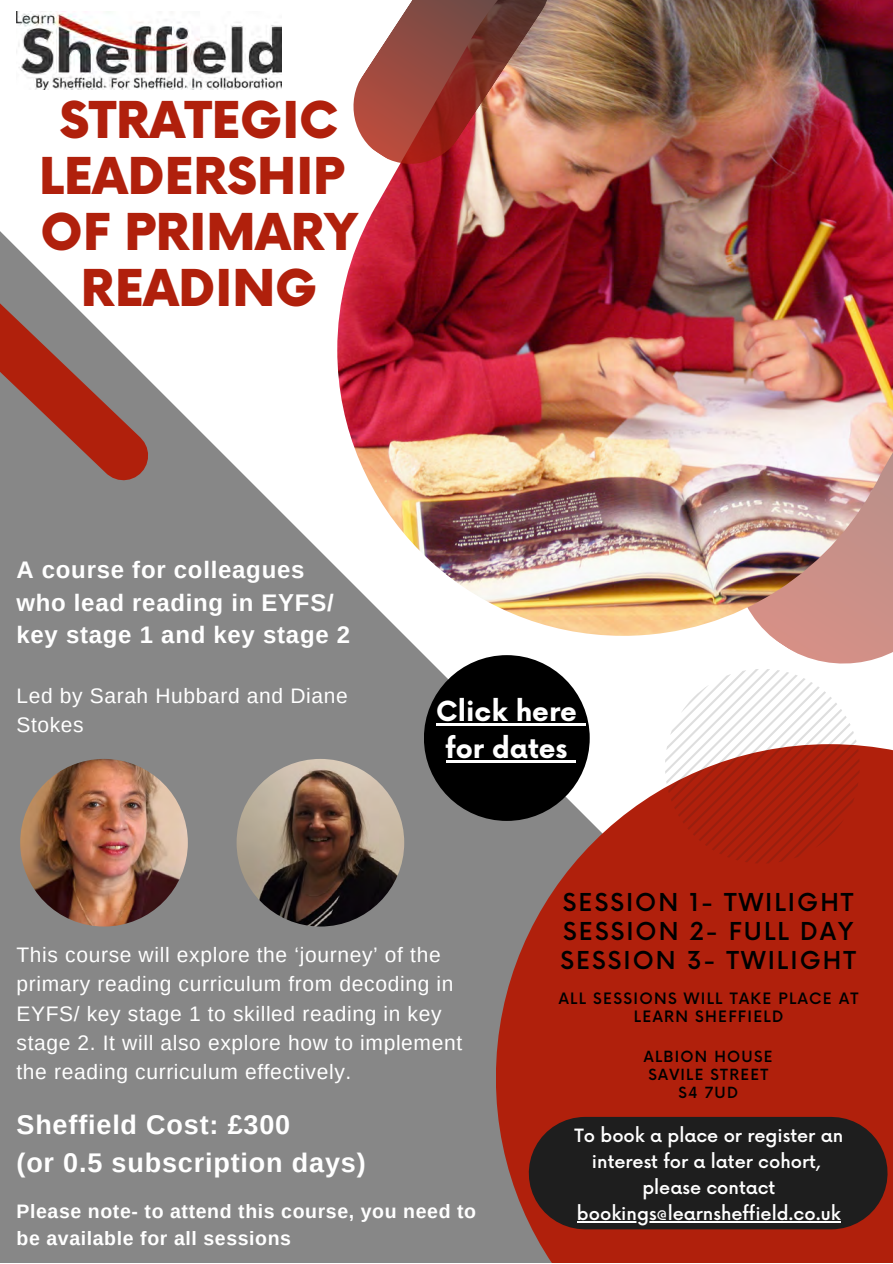
<style>
.page{position:relative;width:893px;height:1264px;background:#fff}
.page>*{position:absolute;margin:0;border:0;box-sizing:border-box;transform-origin:0 0}
.t1{font:900 49.5px/56.2px "Now";color:#b0200c;text-align:center}
.t2{font:700 27px "Arimo";letter-spacing:.03em;color:#fff}
.t3{font:700 27px "Now";color:#fff}
.t4{font:700 24px/32.5px "Arimo";letter-spacing:.03em;color:#fff}
.t5{font:500 24px "Now";letter-spacing:.085em;color:#000}
.t6{font:21px/29.4px "Arimo";letter-spacing:.03em;color:#fff}
.t7{font:700 19.5px/27.3px "Arimo";letter-spacing:.03em;color:#fff}
.t8{font:500 17.85px/25.8px "Now";color:#fff;text-align:center}
.t9{font:500 15.3px/18.1px "Now";letter-spacing:.085em;color:#000;text-align:center}
.t10{font:500 15px "Now";letter-spacing:.085em;color:#000}
</style>
<div class="page">
<div style="left:0;top:424px;width:590px;height:838px;background:#878787"></div>
<svg style="left:0;top:231px;width:193px;height:294px"></svg>
<svg style="left:771px;top:636px;width:121px;height:28px;fill:#d59087"></svg>
<img style="left:337px;top:0;width:555px;height:636px">
<img style="left:337px;top:0;width:235px;height:185px">
<svg style="left:496px;top:744px;width:396px;height:518px;background:#a53121"></svg>
<svg style="left:665px;top:669px;width:194px;height:194px"></svg>
<img style="left:16px;top:11px;width:266px;height:79px">
<div style="left:585px;top:1116px;width:246px;height:113px;background:#1e1e1e"></div>
<hr style="left:577px;top:1221px;width:263px;height:1px;background:#fff">
<img style="left:236px;top:759px;width:168px;height:167px;border-radius:50%">
<img style="left:20px;top:759px;width:168px;height:167px;border-radius:50%">
<div style="left:424px;top:655px;width:165px;height:166px;background:#000;border-radius:50%"></div>
<hr style="left:436px;top:723px;width:141px;height:2px;background:#fff">
<svg style="left:577px;top:723px;width:8px;height:2px"></svg>
<hr style="left:445px;top:760px;width:122px;height:2px;background:#fff">
<svg style="left:567px;top:760px;width:8px;height:2px"></svg>
<p class="t1" style="left:39px;top:95px;width:307px">STRATEGIC<br>LEADERSHIP</p>
<p class="t1" style="left:40px;top:207px;width:319px">OF PRIMARY<br>READING</p>
<p class="t4" style="left:16px;top:553px;width:335px">A course for colleagues who lead reading in EYFS/ key stage 1 and key stage 2</p>
<p class="t6" style="left:16px;top:681px;width:333px">Led by Sarah Hubbard and Diane<br>Stokes</p>
<p class="t3" style="left:436px;top:697px;width:142px">Click here</p>
<p class="t3" style="left:445px;top:734px;width:123px">for dates</p>
<p class="t6" style="left:17px;top:939px;width:447px">This course will explore the ‘journey’ of the primary reading curriculum from decoding in EYFS/ key stage 1 to skilled reading in key stage 2. It will also explore how to implement the reading curriculum effectively.</p>
<p class="t2" style="left:17px;top:1109px;width:275px">Sheffield Cost: £300</p>
<p class="t2" style="left:17px;top:1147px;width:350px">(or 0.5 subscription days)</p>
<p class="t7" style="left:17px;top:1197px;width:461px">Please note- to attend this course, you need to be available for all sessions</p>
<p class="t5" style="left:563px;top:889px;width:292px">SESSION 1- TWILIGHT</p>
<p class="t5" style="left:563px;top:918px;width:291px">SESSION 2- FULL DAY</p>
<p class="t5" style="left:560px;top:947px;width:297px">SESSION 3- TWILIGHT</p>
<p class="t9" style="left:558px;top:990px;width:301px">ALL SESSIONS WILL TAKE PLACE AT<br>LEARN SHEFFIELD</p>
<p class="t10" style="left:643px;top:1048px;width:130px">ALBION HOUSE</p>
<p class="t10" style="left:648px;top:1066px;width:121px">SAVILE STREET</p>
<p class="t10" style="left:678px;top:1084px;width:61px">S4 7UD</p>
<p class="t8" style="left:574px;top:1124px;width:270px">To book a place or register an interest for a later cohort,</p>
<p class="t8" style="left:577px;top:1175px;width:265px">please contact bookings@learnsheffield.co.uk</p>
</div>
